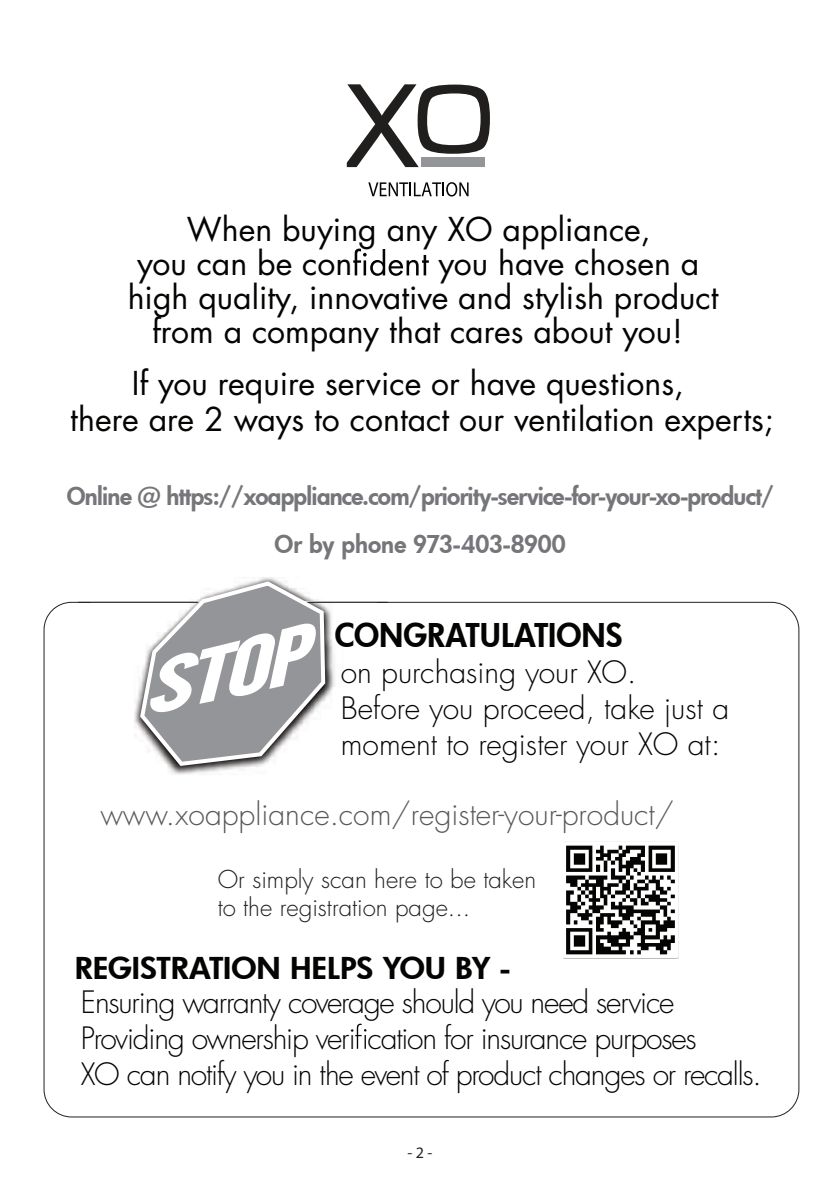
<style>
.page{position:relative;width:840px;height:1191px;background:#fff}
.page>*{position:absolute;margin:0;border:0;box-sizing:border-box;transform-origin:0 0}
.t1{font:32px/34px "Futura Std";color:#040503}
.t2{font:800 32px "Futura";color:#040503}
.t3{font:300 30px/36px "Futura Std";letter-spacing:-.04em;color:#040503}
.t4{font:300 30px/36px "Futura Std";color:#040503}
.t5{font:300 30px "Futura Std";color:#57585a}
.t6{font:800 29.4px "Futura";color:#040503;scale:1.09 1}
.t7{font:800 24px/48px "Futura";letter-spacing:-.03em;color:#757679;text-align:center}
.t8{font:300 24px/28.8px "Futura Std";color:#231f20}
.t9{font:16px "Myriad Pro";color:#231f20}
</style>
<div class="page">
<svg style="left:346px;top:84px;width:143px;height:83px"></svg>
<div style="left:421px;top:158px;width:63px;height:9px;background:#939598"></div>
<svg style="left:368px;top:182px;width:100px;height:14px"></svg>
<img style="left:91px;top:577px;width:286px;height:198px">
<svg style="left:140px;top:581px;width:185px;height:185px"></svg>
<svg style="left:353px;top:248px;width:75px;height:28px"></svg>
<svg style="left:355px;top:1023px;width:11px;height:25px"></svg>
<img style="left:563px;top:845px;width:115px;height:113px">
<hr style="left:78px;top:602px;width:120px;height:1px;background:#231f20">
<hr style="left:307px;top:602px;width:80px;height:1px;background:#231f20">
<p class="t1" style="left:137px;top:213px;width:515px;text-indent:50px">When buying any XO appliance, you can be con</p>
<p class="t1" style="left:438px;top:247px;width:262px">you have chosen a</p>
<p class="t1" style="left:128px;top:281px;width:592px">high quality, innovative and stylish product</p>
<p class="t1" style="left:152px;top:315px;width:532px">from a company that cares about you!</p>
<p class="t1" style="left:70px;top:366px;width:704px;line-height:36px;text-indent:62px">If you require service or have questions,<br>there are 2 ways to contact our ventilation experts;</p>
<p class="t7" style="left:67px;top:471px;width:708px">Online @ https://xoappliance.com/priority-service-for-your-xo-product/<br>Or by phone 973-403-8900</p>
<p class="t2" style="left:334px;top:614px;width:289px">CONGRATULATIONS</p>
<p class="t4" style="left:340px;top:655px;width:389px">on purchasing your XO.<br>Before you proceed, take just a moment to register your XO at:</p>
<p class="t5" style="left:100px;top:795px;width:575px">www.xoappliance.com/register-your-product/</p>
<p class="t8" style="left:217px;top:865px;width:320px">Or simply scan here to be taken to the registration page...</p>
<p class="t6" style="left:75px;top:948px;width:401px">REGISTRATION HELPS YOU BY -</p>
<p class="t3" style="left:81px;top:984px;width:682px">Ensuring warranty coverage should you need service<br>Providing ownership veri cation for insurance purposes<br>XO can notify you in the event of product changes or recalls.</p>
<p class="t9" style="left:407px;top:1142px;width:26px">- 2 -</p>
</div>
